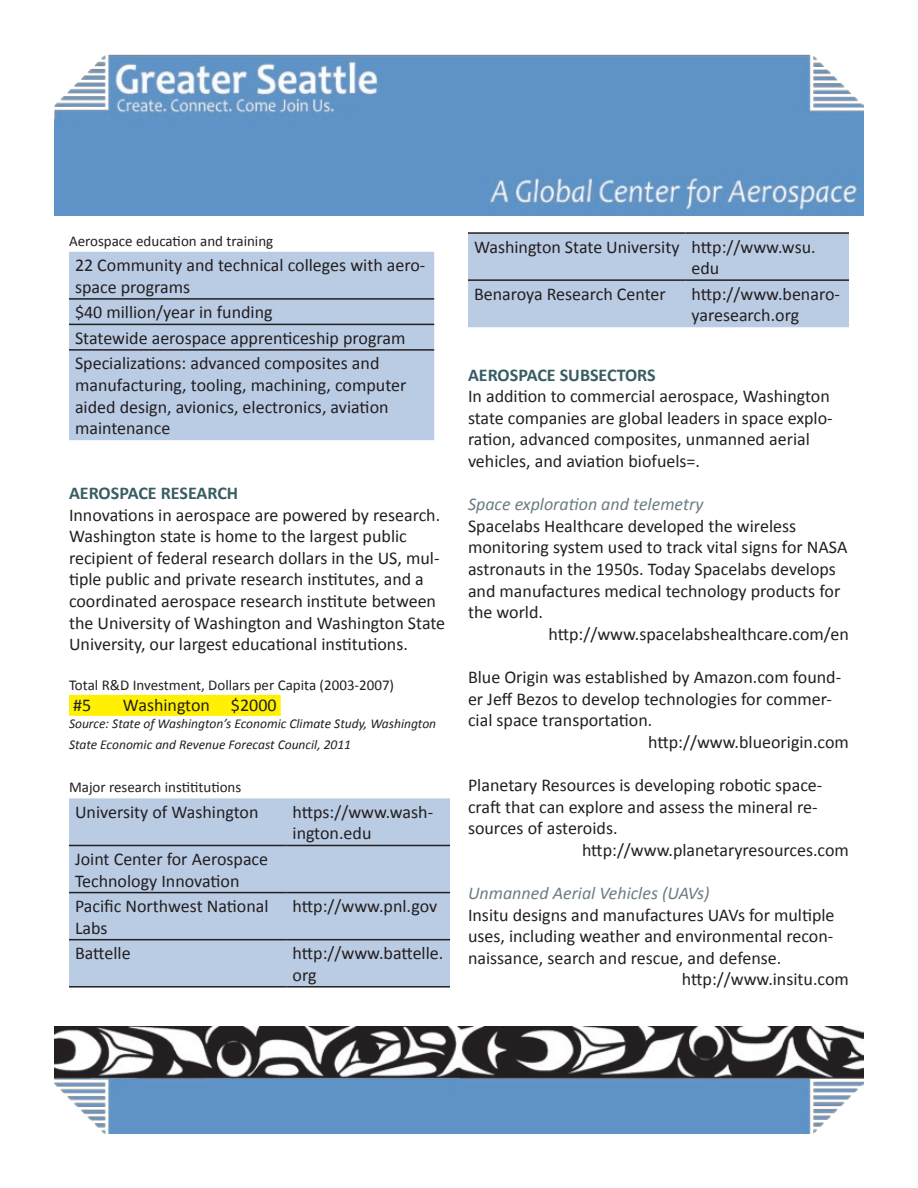
<style>
.page{position:relative;width:918px;height:1188px;background:#fff}
.page>*{position:absolute;margin:0;border:0;box-sizing:border-box;transform-origin:0 0}
.t1{font:18px/21.6px "Calibri";color:#231f20}
.t2{font:italic 18px "Calibri";color:#6b7d84}
.t3{font:700 18px "Calibri";color:#385d63}
.t4{font:15px "Calibri";color:#231f20}
.t5{font:italic 13.5px/21.6px "Calibri";color:#231f20}
</style>
<div class="page">
<img style="left:54px;top:54px;width:810px;height:162px">
<img style="left:54px;top:1026px;width:810px;height:108px">
<div style="left:69px;top:695px;width:212px;height:21px;background:#fff101"></div>
<div style="left:69px;top:252px;width:365px;height:188px;background:#bacbe4"></div>
<hr style="left:69px;top:298px;width:365px;height:2px;background:#231f20">
<hr style="left:69px;top:324px;width:365px;height:1px;background:#231f20">
<hr style="left:69px;top:349px;width:365px;height:2px;background:#231f20">
<div style="left:69px;top:798px;width:381px;height:188px;background:#bacbe4"></div>
<hr style="left:69px;top:845px;width:218px;height:1px;background:#231f20">
<hr style="left:287px;top:845px;width:163px;height:1px;background:#231f20">
<hr style="left:69px;top:892px;width:218px;height:1px;background:#231f20">
<hr style="left:287px;top:892px;width:163px;height:1px;background:#231f20">
<hr style="left:69px;top:939px;width:218px;height:1px;background:#231f20">
<hr style="left:287px;top:939px;width:163px;height:1px;background:#231f20">
<hr style="left:69px;top:986px;width:218px;height:2px;background:#231f20">
<hr style="left:287px;top:986px;width:163px;height:2px;background:#231f20">
<div style="left:468px;top:234px;width:381px;height:93px;background:#bacbe4"></div>
<hr style="left:468px;top:232px;width:218px;height:2px;background:#231f20">
<hr style="left:686px;top:232px;width:163px;height:2px;background:#231f20">
<hr style="left:468px;top:279px;width:218px;height:2px;background:#231f20">
<hr style="left:686px;top:279px;width:163px;height:2px;background:#231f20">
<p class="t4" style="left:69px;top:231px;width:206px">Aerospace education and training</p>
<p class="t1" style="left:75px;top:255px;width:352px">22 Community and technical colleges with aero&shy;space programs</p>
<p class="t1" style="left:75px;top:300px;width:332px;line-height:25.5px">$40 million/year in funding<br>Statewide aerospace apprenticeship program<br>Specializations: advanced composites and</p>
<p class="t1" style="left:75px;top:374px;width:333px">manufacturing, tooling, machining, computer aided design, avionics, electronics, aviation maintenance</p>
<p class="t3" style="left:69px;top:482px;width:171px">AEROSPACE RESEARCH</p>
<p class="t1" style="left:69px;top:504px;width:378px">Innovations in aerospace are powered by research.<br>Washington state is home to the largest public recipient of federal research dollars in the US, mul&shy;tiple public and private research institutes, and a coordinated aerospace research institute between the University of Washington and Washington State University, our largest educational institutions.</p>
<p class="t4" style="left:69px;top:675px;width:327px">Total R&amp;D Investment, Dollars per Capita (2003-2007)</p>
<p class="t1" style="left:73px;top:695px;width:20px">#5</p>
<p class="t1" style="left:123px;top:695px;width:155px">Washington $2000</p>
<p class="t5" style="left:69px;top:712px;width:369px">Source: State of Washington’s Economic Climate Study, Washington<br>State Economic and Revenue Forecast Council, 2011</p>
<p class="t4" style="left:69px;top:778px;width:174px">Major research instititutions</p>
<p class="t1" style="left:75px;top:801px;width:185px">University of Washington</p>
<p class="t1" style="left:293px;top:801px;width:142px">https://www.wash&shy;ington.edu</p>
<p class="t1" style="left:75px;top:848px;width:195px">Joint Center for Aerospace<br>Technology Innovation</p>
<p class="t1" style="left:75px;top:895px;width:195px">Pacific Northwest National<br>Labs</p>
<p class="t1" style="left:293px;top:895px;width:146px">http://www.pnl.gov</p>
<p class="t1" style="left:75px;top:942px;width:57px">Battelle</p>
<p class="t1" style="left:293px;top:942px;width:152px">http://www.battelle. org</p>
<p class="t1" style="left:692px;top:236px;width:126px;text-indent:-218px">Washington State University http://www.wsu. edu</p>
<p class="t1" style="left:474px;top:283px;width:193px">Benaroya Research Center</p>
<p class="t1" style="left:692px;top:283px;width:150px">http://www.benaro&shy;yaresearch.org</p>
<p class="t3" style="left:468px;top:363px;width:189px">AEROSPACE SUBSECTORS</p>
<p class="t1" style="left:468px;top:386px;width:366px">In addition to commercial aerospace, Washington state companies are global leaders in space explo&shy;ration, advanced composites, unmanned aerial vehicles, and aviation biofuels=.</p>
<p class="t2" style="left:468px;top:492px;width:237px">Space exploration and telemetry</p>
<p class="t1" style="left:468px;top:515px;width:330px">Spacelabs Healthcare developed the wireless</p>
<p class="t1" style="left:468px;top:537px;width:381px">monitoring system used to track vital signs for NASA</p>
<p class="t1" style="left:468px;top:558px;width:369px">astronauts in the 1950s. Today Spacelabs develops</p>
<p class="t1" style="left:468px;top:580px;width:374px">and manufactures medical technology products for</p>
<p class="t1" style="left:468px;top:602px;width:77px">the world.</p>
<p class="t1" style="left:548px;top:623px;width:302px">http://www.spacelabshealthcare.com/en</p>
<p class="t1" style="left:468px;top:666px;width:375px">Blue Origin was established by Amazon.com found-</p>
<p class="t1" style="left:468px;top:688px;width:366px">er Jeff Bezos to develop technologies for commer-</p>
<p class="t1" style="left:468px;top:710px;width:186px">cial space transportation.</p>
<p class="t1" style="left:648px;top:731px;width:202px">http://www.blueorigin.com</p>
<p class="t1" style="left:468px;top:774px;width:356px">Planetary Resources is developing robotic space-</p>
<p class="t1" style="left:468px;top:796px;width:351px">craft that can explore and assess the mineral re-</p>
<p class="t1" style="left:468px;top:818px;width:151px">sources of asteroids.</p>
<p class="t1" style="left:582px;top:839px;width:268px">http://www.planetaryresources.com</p>
<p class="t2" style="left:468px;top:881px;width:243px">Unmanned Aerial Vehicles (UAVs)</p>
<p class="t1" style="left:468px;top:904px;width:368px">Insitu designs and manufactures UAVs for multiple</p>
<p class="t1" style="left:468px;top:926px;width:367px">uses, including weather and environmental recon-</p>
<p class="t1" style="left:468px;top:947px;width:315px">naissance, search and rescue, and defense.</p>
<p class="t1" style="left:682px;top:969px;width:169px">http://www.insitu.com</p>
</div>
